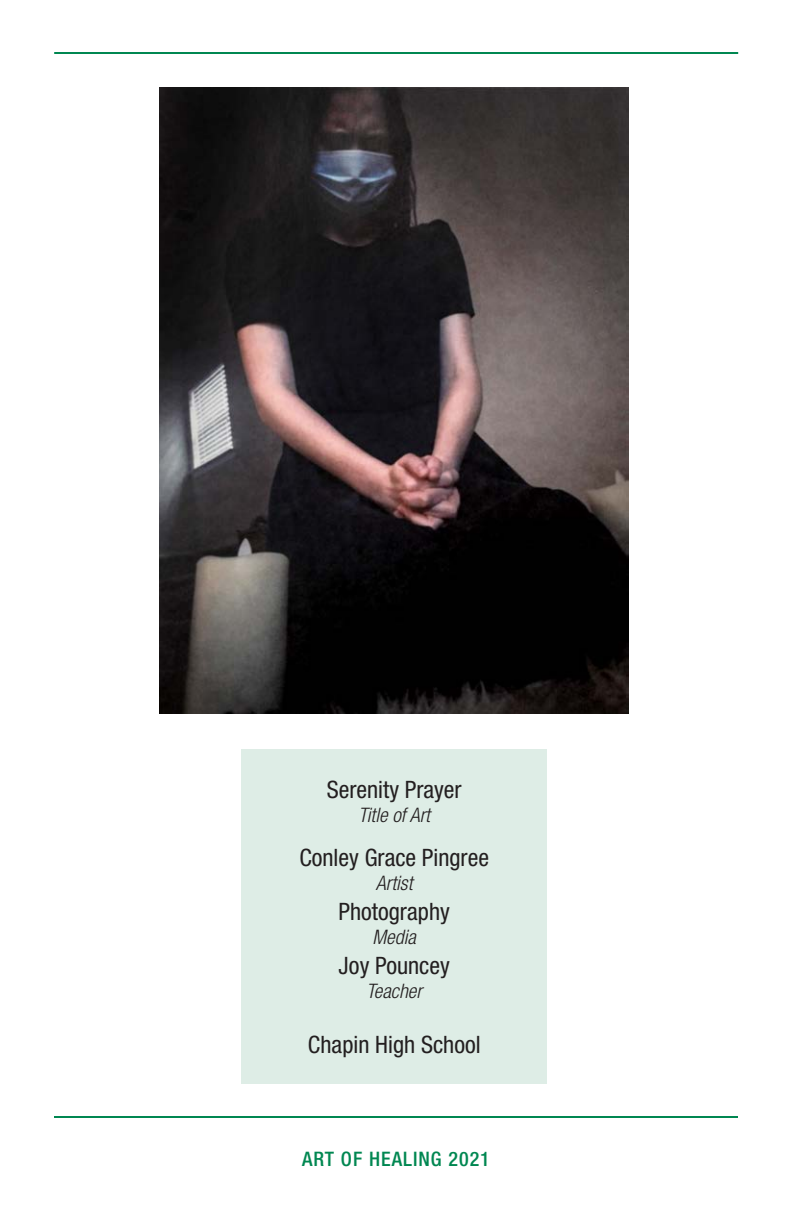
<style>
.page{position:relative;width:792px;height:1224px;background:#fff}
.page>*{position:absolute;margin:0;border:0;box-sizing:border-box;transform-origin:0 0}
.t1{font:condensed 24px "Helvetica Neue LT Std";color:#231f20}
.t2{font:italic 300 condensed 20px "Helvetica Neue LT Std";color:#231f20}
.t3{font:500 condensed 20px "Helvetica Neue LT Std";letter-spacing:.05em;color:#008751}
</style>
<div class="page">
<hr style="left:54px;top:52px;width:684px;height:2px;background:#008751">
<hr style="left:54px;top:1116px;width:684px;height:2px;background:#008751">
<div style="left:241px;top:750px;width:306px;height:334px;background:#deede6"></div>
<img style="left:160px;top:88px;width:468px;height:626px">
<p class="t1" style="left:327px;top:775px;width:136px">Serenity Prayer</p>
<p class="t2" style="left:358px;top:803px;width:73px">Title of Art</p>
<p class="t1" style="left:299px;top:843px;width:191px">Conley Grace Pingree</p>
<p class="t2" style="left:376px;top:871px;width:38px">Artist</p>
<p class="t1" style="left:339px;top:897px;width:113px">Photography</p>
<p class="t2" style="left:373px;top:925px;width:45px">Media</p>
<p class="t1" style="left:339px;top:951px;width:113px">Joy Pouncey</p>
<p class="t2" style="left:366px;top:979px;width:57px">Teacher</p>
<p class="t1" style="left:308px;top:1031px;width:174px">Chapin High School</p>
<p class="t3" style="left:302px;top:1147px;width:189px">ART OF HEALING 2021</p>
</div>
